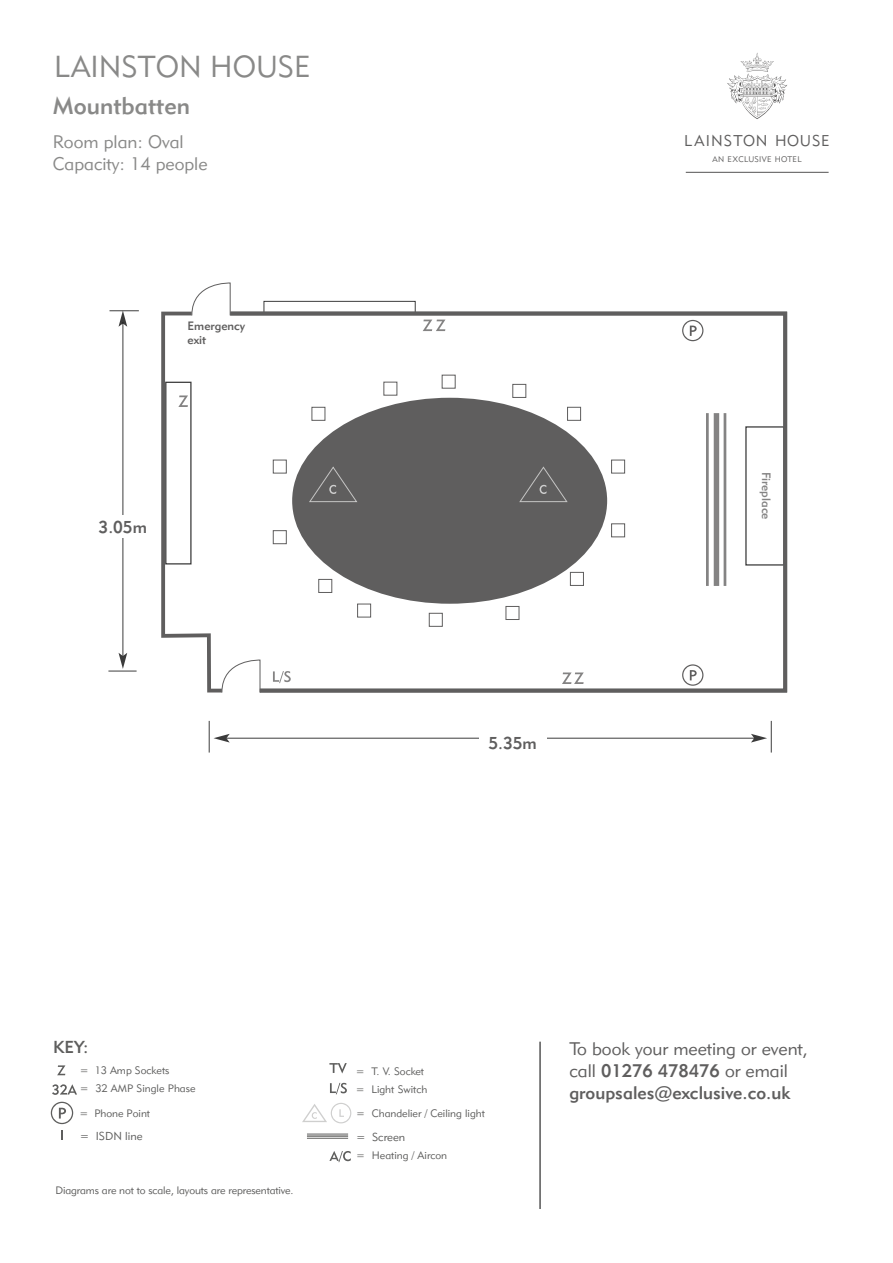
<style>
.page{position:relative;width:893px;height:1263px;background:#fff}
.page>*{position:absolute;margin:0;border:0;box-sizing:border-box;transform-origin:0 0}
.t1{font:30px "Geometric 415 BT Lite A";color:#898988}
.t2{font:24px "Geometric 415 BT Medium A";color:#898988}
.t3{font:18px/21.6px "Geometric 415 BT Lite A";color:#5f5e5e}
.t4{font:18px/21.6px "Geometric 415 BT Lite A";color:#898988}
.t5{font:18px "Geometric 415 BT Medium A";color:#5f5e5e}
.t6{font:17.1px "Geometric 415 BT Medium A";color:#5e5e5d}
.t7{font:16.95px "Geometric 415 BT Medium A";color:#5f5e5e}
.t8{font:15.45px "Geometric 415 BT Lite A";letter-spacing:.05em;color:#5f5e5e}
.t9{font:12px/14.4px "Geometric 415 BT Medium A";color:#5f5e5e}
.t10{font:11.4px "Geometric 415 BT Lite A";color:#5e5e5d}
.t11{font:10.65px "Geometric 415 BT Lite A";color:#5e5e5d}
.t12{font:8.1px "Geometric 415 BT Lite A";letter-spacing:.035em;color:#5f5e5e}
.s1{font-family:"Geometric 415 BT Medium A"}
</style>
<div class="page">
<svg style="left:330px;top:1083px;width:17px;height:11px"></svg>
<svg style="left:329px;top:1063px;width:18px;height:10px"></svg>
<svg style="left:57px;top:1065px;width:8px;height:10px"></svg>
<svg style="left:61px;top:1130px;width:2px;height:10px"></svg>
<hr style="left:307px;top:1135px;width:41px;height:2px;background:#5e5e5d">
<hr style="left:307px;top:1134px;width:41px;height:1px;background:#5e5e5d">
<hr style="left:307px;top:1138px;width:41px;height:1px;background:#5e5e5d">
<svg style="left:52px;top:1084px;width:25px;height:11px"></svg>
<svg style="left:51px;top:1102px;width:22px;height:22px"></svg>
<svg style="left:329px;top:1151px;width:22px;height:11px"></svg>
<svg style="left:302px;top:1103px;width:49px;height:20px"></svg>
<svg style="left:727px;top:53px;width:60px;height:66px"></svg>
<hr style="left:686px;top:172px;width:143px;height:1px;background:#5f5e5e">
<hr style="left:540px;top:1042px;width:1px;height:167px;background:#000">
<hr style="left:123px;top:322px;width:1px;height:334px;background:#000">
<svg style="left:119px;top:311px;width:8px;height:16px"></svg>
<hr style="left:227px;top:738px;width:527px;height:1px;background:#000">
<svg style="left:214px;top:734px;width:16px;height:8px"></svg>
<svg style="left:751px;top:734px;width:16px;height:8px"></svg>
<hr style="left:109px;top:310px;width:30px;height:1px;background:#000">
<svg style="left:108px;top:653px;width:29px;height:19px"></svg>
<hr style="left:209px;top:721px;width:1px;height:31px;background:#000">
<hr style="left:771px;top:721px;width:1px;height:31px;background:#000">
<div style="left:88px;top:515px;width:70px;height:23px;background:#fff"></div>
<div style="left:479px;top:731px;width:67px;height:23px;background:#fff"></div>
<svg style="left:161px;top:282px;width:70px;height:411px"></svg>
<svg style="left:226px;top:310px;width:562px;height:383px"></svg>
<div style="left:292px;top:398px;width:315px;height:206px;background:#5f5e5e;border-radius:50%"></div>
<div style="left:442px;top:375px;width:13px;height:13px;background:#fff;border:1px solid #5f5e5e"></div>
<div style="left:357px;top:604px;width:14px;height:13px;background:#fff;border:1px solid #5f5e5e"></div>
<div style="left:384px;top:382px;width:13px;height:13px;background:#fff"></div>
<div style="left:318px;top:579px;width:14px;height:14px;background:#fff;border:1px solid #5f5e5e"></div>
<div style="left:312px;top:407px;width:13px;height:14px;background:#fff;border:1px solid #5f5e5e"></div>
<div style="left:273px;top:460px;width:14px;height:13px;background:#fff;border:1px solid #5f5e5e"></div>
<div style="left:512px;top:384px;width:14px;height:14px;background:#fff;border:1px solid #5f5e5e"></div>
<div style="left:429px;top:613px;width:14px;height:14px;background:#fff;border:1px solid #5f5e5e"></div>
<div style="left:567px;top:407px;width:14px;height:14px;background:#fff;border:1px solid #5f5e5e"></div>
<div style="left:506px;top:606px;width:13px;height:14px;background:#fff;border:1px solid #5f5e5e"></div>
<div style="left:611px;top:460px;width:14px;height:13px;background:#fff;border:1px solid #5f5e5e"></div>
<div style="left:570px;top:572px;width:14px;height:14px;background:#fff;border:1px solid #5f5e5e"></div>
<div style="left:273px;top:530px;width:14px;height:14px;background:#fff;border:1px solid #5f5e5e"></div>
<div style="left:611px;top:523px;width:14px;height:14px;background:#fff;border:1px solid #5f5e5e"></div>
<svg style="left:519px;top:466px;width:49px;height:37px"></svg>
<svg style="left:309px;top:466px;width:48px;height:37px"></svg>
<h1 class="t1" style="left:54px;top:48px;width:258px">LAINSTON HOUSE</h1>
<h2 class="t2" style="left:53px;top:91px;width:139px">Mountbatten</h2>
<h3 class="t4" style="left:53px;top:131px;width:156px">Room plan: Oval<br>Capacity: 14 people</h3>
<p class="t9" style="left:188px;top:318px;width:59px">Emergency exit</p>
<h3 class="t7" style="left:99px;top:517px;width:50px">3.05m</h3>
<h3 class="t7" style="left:488px;top:733px;width:50px">5.35m</h3>
<h3 class="t8" style="left:684px;top:131px;width:147px">LAINSTON HOUSE</h3>
<p class="t12" style="left:712px;top:154px;width:91px">AN EXCLUSIVE HOTEL</p>
<p class="t9" style="left:774px;top:472px;width:50px;rotate:90deg">Fireplace</p>
<h3 class="t6" style="left:53px;top:1037px;width:37px">KEY:</h3>
<p class="t11" style="left:80px;top:1064px;width:91px">= 13 Amp Sockets</p>
<p class="t11" style="left:80px;top:1082px;width:117px">= 32 AMP Single Phase</p>
<p class="t11" style="left:79px;top:1106px;width:72px">= Phone Point</p>
<p class="t11" style="left:356px;top:1064px;width:70px">= T. V. Socket</p>
<p class="t11" style="left:356px;top:1083px;width:73px">= Light Switch</p>
<p class="t11" style="left:356px;top:1106px;width:130px">= Chandelier / Ceiling light</p>
<p class="t10" style="left:80px;top:1129px;width:64px">= ISDN line</p>
<p class="t10" style="left:356px;top:1130px;width:51px">= Screen</p>
<p class="t11" style="left:56px;top:1184px;width:240px">Diagrams are not to scale, layouts are representative.</p>
<p class="t11" style="left:356px;top:1148px;width:92px">= Heating / Aircon</p>
<h3 class="t3" style="left:569px;top:1038px;width:240px">To book your meeting or event, call <span class="s1">01276 478476</span> or email</h3>
<h3 class="t5" style="left:569px;top:1081px;width:222px">groupsales@exclusive.co.uk</h3>
</div>
